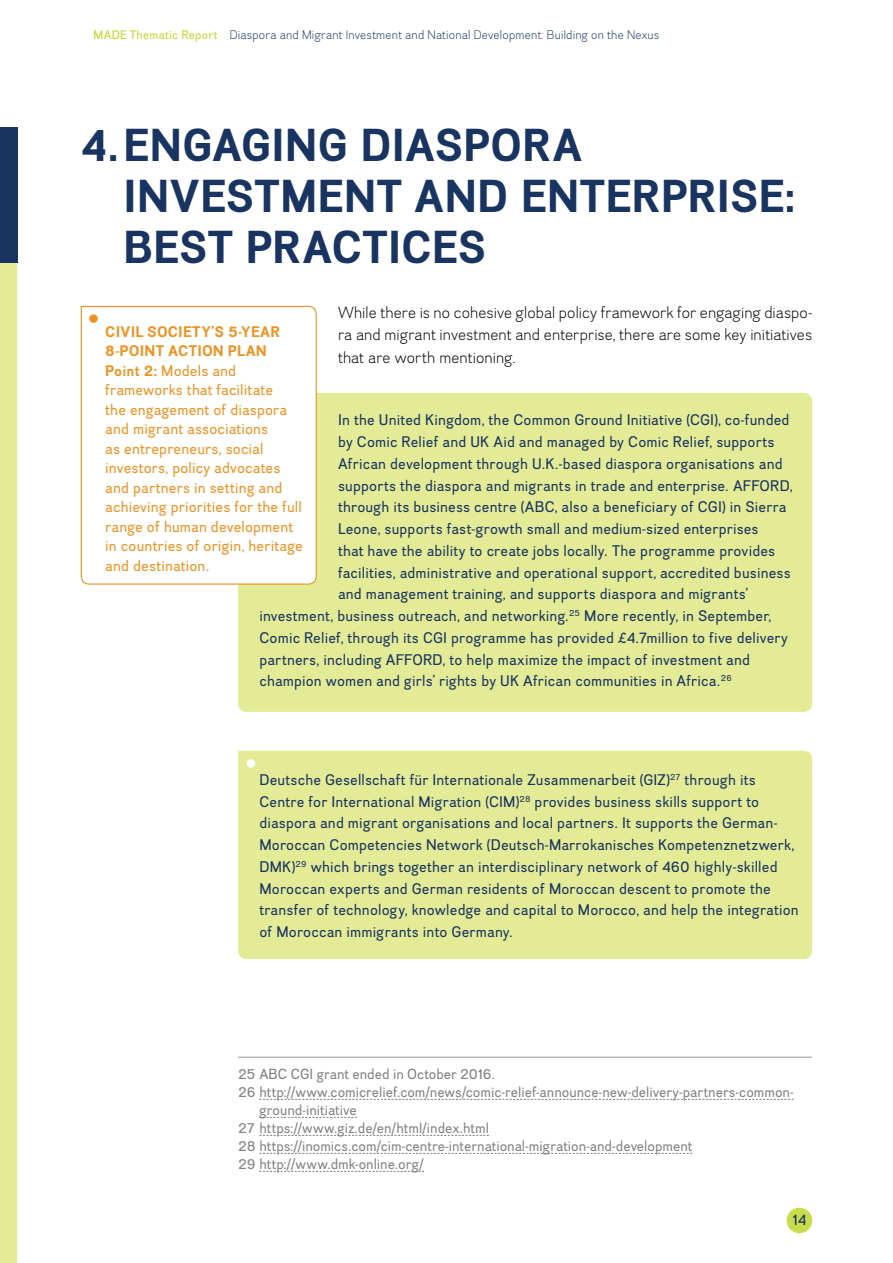
<style>
.page{position:relative;width:893px;height:1263px;background:#fff}
.page>*{position:absolute;margin:0;border:0;box-sizing:border-box;transform-origin:0 0}
.t1{font:700 45px/51px "Divulge Rg";color:#193460}
.t2{font:15.75px/22.5px "Divulge Lt";letter-spacing:.01em;color:#000;text-align:justify}
.t3{font:15px/21.8px "Divulge Rg";letter-spacing:.01em;color:#193460}
.t4{font:15px/19.5px "Divulge Rg";letter-spacing:.01em;color:#ed9222}
.t5{font:14.25px "Divulge Rg";color:#808285}
.t6{font:12px "Divulge Lt";letter-spacing:.02em;color:#193460}
.s1{font-family:"Divulge Rg";color:#c1d72f}
.s2{font-weight:700}
</style>
<div class="page">
<div style="left:787px;top:1208px;width:25px;height:25px;background:#c9dc49;border-radius:50%"></div>
<div style="left:0;top:128px;width:17px;height:1135px;background:#e4eb96"></div>
<div style="left:238px;top:751px;width:574px;height:208px;background:#e4eb96"></div>
<div style="left:247px;top:759px;width:8px;height:9px;background:#fff;border-radius:50%"></div>
<div style="left:238px;top:393px;width:574px;height:319px;background:#e4eb96"></div>
<div style="left:0;top:128px;width:17px;height:135px;background:#193460"></div>
<svg style="left:80px;top:305px;width:237px;height:280px"></svg>
<div style="left:89px;top:314px;width:9px;height:9px;background:#ed9222;border-radius:50%"></div>
<hr style="left:238px;top:1057px;width:574px;height:1px;background:#939598">
<svg style="left:259px;top:1099px;width:535px;height:1px"></svg>
<svg style="left:259px;top:1117px;width:98px;height:1px"></svg>
<svg style="left:259px;top:1135px;width:230px;height:1px"></svg>
<svg style="left:259px;top:1153px;width:433px;height:1px"></svg>
<svg style="left:259px;top:1171px;width:165px;height:1px"></svg>
<p class="t6" style="left:94px;top:27px;width:567px"><span class="s1">MADE Thematic Report</span> Diaspora and Migrant Investment and National Development: Building on the Nexus</p>
<h1 class="t1" style="left:123px;top:119px;width:673px;text-indent:-43px">4.ENGAGING DIASPORA<br>INVESTMENT AND ENTERPRISE:<br>BEST PRACTICES</h1>
<p class="t2" style="left:338px;top:300px;width:476px">While there is no cohesive global policy framework for engaging diaspo&shy;ra and migrant investment and enterprise, there are some key initiatives that are worth mentioning.</p>
<p class="t4" style="left:105px;top:321px;width:199px"><span class="s2">CIVIL SOCIETY’S 5-YEAR<br>8-POINT ACTION PLAN<br>Point 2:</span> Models and frameworks that facilitate<br>the engagement of diaspora and migrant associations<br>as entrepreneurs, social investors, policy advocates and partners in setting and achieving priorities for the full range of human development in countries of origin, heritage and destination.</p>
<p class="t3" style="left:338px;top:409px;width:453px">In the United Kingdom, the Common Ground Initiative (CGI), co-funded</p>
<p class="t3" style="left:338px;top:431px;width:438px">by Comic Relief and UK Aid and managed by Comic Relief, supports</p>
<p class="t3" style="left:338px;top:452px;width:446px">African development through U.K.-based diaspora organisations and</p>
<p class="t3" style="left:338px;top:474px;width:456px">supports the diaspora and migrants in trade and enterprise. AFFORD,</p>
<p class="t3" style="left:338px;top:496px;width:450px">through its business centre (ABC, also a beneficiary of CGI) in Sierra</p>
<p class="t3" style="left:338px;top:518px;width:422px">Leone, supports fast-growth small and medium-sized enterprises</p>
<p class="t3" style="left:338px;top:539px;width:439px">that have the ability to create jobs locally. The programme provides</p>
<p class="t3" style="left:338px;top:561px;width:454px">facilities, administrative and operational support, accredited business</p>
<p class="t3" style="left:338px;top:583px;width:411px">and management training, and supports diaspora and migrants’</p>
<p class="t3" style="left:259px;top:605px;width:513px">investment, business outreach, and networking.<sup>25</sup> More recently, in September,</p>
<p class="t3" style="left:259px;top:626px;width:530px">Comic Relief, through its CGI programme has provided £4.7million to five delivery</p>
<p class="t3" style="left:259px;top:648px;width:492px">partners, including AFFORD, to help maximize the impact of investment and</p>
<p class="t3" style="left:259px;top:670px;width:474px">champion women and girls’ rights by UK African communities in Africa.<sup>26</sup></p>
<p class="t3" style="left:259px;top:768px;width:541px">Deutsche Gesellschaft für Internationale Zusammenarbeit (GIZ)<sup>27</sup> through its Centre for International Migration (CIM)<sup>28</sup> provides business skills support to diaspora and migrant organisations and local partners. It supports the German-Moroccan Competencies Network (Deutsch-Marrokanisches Kompetenznetzwerk, DMK)<sup>29</sup> which brings together an interdisciplinary network of 460 highly-skilled Moroccan experts and German residents of Moroccan descent to promote the transfer of technology, knowledge and capital to Morocco, and help the integration of Moroccan immigrants into Germany.</p>
<p class="t5" style="left:238px;top:1065px;width:258px">25 ABC CGI grant ended in October 2016.</p>
<p class="t5" style="left:238px;top:1083px;width:557px">26 http://www.comicrelief.com/news/comic-relief-announce-new-delivery-partners-common-</p>
<p class="t5" style="left:259px;top:1101px;width:99px">ground-initiative</p>
<p class="t5" style="left:238px;top:1119px;width:252px">27 https://www.giz.de/en/html/index.html</p>
<p class="t5" style="left:238px;top:1137px;width:456px">28 https://inomics.com/cim-centre-international-migration-and-development</p>
<p class="t5" style="left:238px;top:1155px;width:187px">29 http://www.dmk-online.org/</p>
<p class="t3" style="left:792px;top:1208px;width:15px">14</p>
</div>
